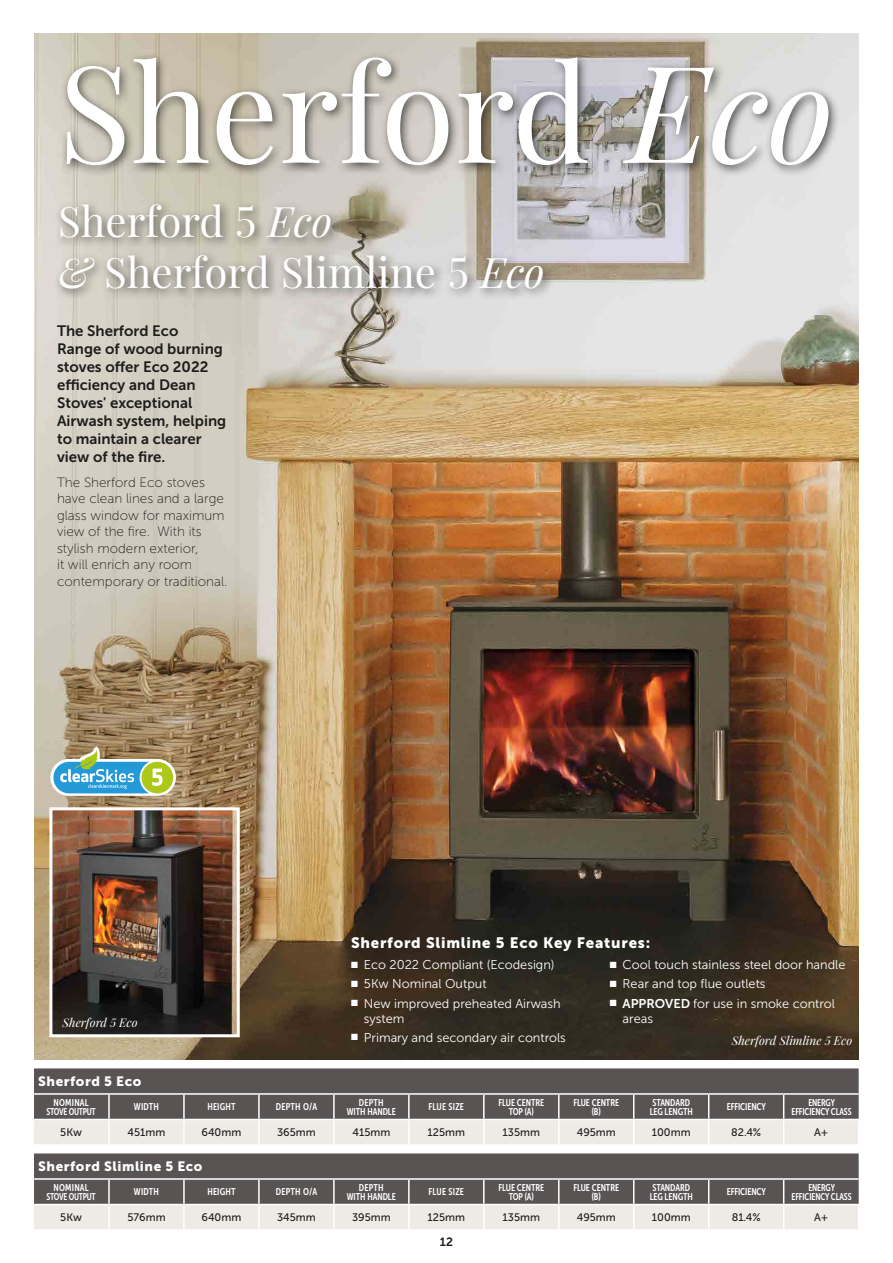
<style>
.page{position:relative;width:893px;height:1263px;background:#fff}
.page>*{position:absolute;margin:0;border:0;box-sizing:border-box;transform-origin:0 0}
.t1{font:135px "Playfair Display";color:#fff}
.t2{font:42px/51px "Playfair Display";color:#fff}
.t3{font:15px/18px "Museo Sans 700";color:#1d1d1b}
.t4{font:15px "Museo Sans 900";letter-spacing:.05em;color:#fff}
.t5{font:13.5px/16.5px "Museo Sans 100";color:#1d1d1b}
.t6{font:13.5px "Museo Sans 900";letter-spacing:.04em;color:#fff}
.t7{font:12.75px/15px "Museo Sans 300";color:#fff}
.t8{font:italic 12px "Playfair Display";color:#fff}
.t9{font:12px "Museo Sans 700";color:#1d1d1b}
.t10{font:10.8px "Museo Sans 500";color:#1d1d1b}
.t11{font:9.75px/9.8px "Museo Sans Cond 700";letter-spacing:-.01em;color:#fff;text-align:center;scale:.94 1}
.t12{font:9.75px/9.8px "Museo Sans Cond 700";letter-spacing:-.01em;color:#fff;text-align:center;scale:.95 1}
.t13{font:9.75px/9.8px "Museo Sans Cond 700";letter-spacing:-.01em;color:#fff;text-align:center;scale:.91 1}
.t14{font:9.75px/9.8px "Museo Sans Cond 700";letter-spacing:-.03em;color:#fff;text-align:center;scale:.95 1}
.t15{font:9.75px "Museo Sans Cond 700";letter-spacing:.02em;color:#fff;scale:.95 1}
.s1{font-style:italic}
.s2{font-family:"Museo Sans 700"}
</style>
<div class="page">
<img style="left:34px;top:34px;width:825px;height:1025px">
<div style="left:61px;top:52px;width:779px;height:125px;background:#1d1d1b;opacity:.75"></div>
<img style="left:53px;top:811px;width:183px;height:222px">
<div style="left:49px;top:807px;width:191px;height:230px;border:3px solid #fff"></div>
<svg style="left:34px;top:1153px;width:825px;height:76px;background:#95908f"></svg>
<svg style="left:34px;top:1068px;width:825px;height:76px;background:#95908f"></svg>
<div style="left:54px;top:198px;width:501px;height:102px;background:#1d1d1b;opacity:.75"></div>
<svg style="left:50px;top:746px;width:126px;height:50px;background:#8db3a6"></svg>
<h1 class="t1" style="left:58px;top:28px;width:777px">Sherford <span class="s1">Eco</span></h1>
<h2 class="t2" style="left:58px;top:195px;width:488px">Sherford 5 <span class="s1">Eco<br>&amp;</span> Sherford Slimline 5 <span class="s1">Eco</span></h2>
<p class="t3" style="left:57px;top:322px;width:171px">The Sherford Eco<br>Range of wood burning stoves offer Eco 2022 efficiency and Dean<br>Stoves' exceptional<br>Airwash system, helping to maintain a clearer view of the fire.</p>
<p class="t5" style="left:57px;top:474px;width:172px">The Sherford Eco stoves have clean lines and a large glass window for maximum view of the fire. With its stylish modern exterior,<br>it will enrich any room contemporary or traditional.</p>
<p class="t8" style="left:63px;top:1014px;width:76px">Sherford 5 Eco</p>
<p class="t4" style="left:351px;top:934px;width:301px">Sherford Slimline 5 Eco Key Features:</p>
<p class="t7" style="left:351px;top:957px;width:205px">■ Eco 2022 Compliant (Ecodesign)</p>
<p class="t7" style="left:351px;top:977px;width:137px">■ 5Kw Nominal Output</p>
<p class="t7" style="left:364px;top:996px;width:198px;text-indent:-13px">■ New improved preheated Airwash system</p>
<p class="t7" style="left:351px;top:1030px;width:216px">■ Primary and secondary air controls</p>
<p class="t7" style="left:610px;top:957px;width:237px">■ Cool touch stainless steel door handle</p>
<p class="t7" style="left:610px;top:977px;width:157px">■ Rear and top flue outlets</p>
<p class="t7" style="left:623px;top:996px;width:214px;text-indent:-13px">■ <span class="s2">APPROVED</span> for use in smoke control areas</p>
<p class="t8" style="left:732px;top:1032px;width:122px">Sherford Slimline 5 Eco</p>
<p class="t6" style="left:38px;top:1073px;width:105px">Sherford 5 Eco</p>
<p class="t14" style="left:47px;top:1097px;width:53px">NOMINAL<br>STOVE OUTPUT</p>
<p class="t12" style="left:134px;top:1102px;width:28px">WIDTH</p>
<p class="t12" style="left:207px;top:1102px;width:31px">HEIGHT</p>
<p class="t12" style="left:276px;top:1102px;width:45px">DEPTH O/A</p>
<p class="t12" style="left:347px;top:1097px;width:53px">DEPTH<br>WITH HANDLE</p>
<p class="t15" style="left:429px;top:1101px;width:39px">FLUE SIZE</p>
<p class="t11" style="left:499px;top:1097px;width:50px">FLUE CENTRE<br>TOP (A)</p>
<p class="t11" style="left:573px;top:1097px;width:50px">FLUE CENTRE (B)</p>
<p class="t11" style="left:650px;top:1097px;width:47px;text-align:left">STANDARD<br>LEG LENGTH</p>
<p class="t11" style="left:727px;top:1102px;width:43px">EFFICIENCY</p>
<p class="t13" style="left:791px;top:1097px;width:68px">ENERGY<br>EFFICIENCY CLASS</p>
<p class="t10" style="left:60px;top:1127px;width:23px">5Kw</p>
<p class="t10" style="left:128px;top:1127px;width:39px">451mm</p>
<p class="t10" style="left:202px;top:1127px;width:41px">640mm</p>
<p class="t10" style="left:277px;top:1127px;width:40px">365mm</p>
<p class="t10" style="left:352px;top:1127px;width:39px">415mm</p>
<p class="t10" style="left:428px;top:1127px;width:39px">125mm</p>
<p class="t10" style="left:503px;top:1127px;width:39px">135mm</p>
<p class="t10" style="left:577px;top:1127px;width:41px">495mm</p>
<p class="t10" style="left:652px;top:1127px;width:40px">100mm</p>
<p class="t10" style="left:731px;top:1127px;width:31px">82.4%</p>
<p class="t10" style="left:814px;top:1127px;width:16px">A+</p>
<p class="t6" style="left:38px;top:1158px;width:166px">Sherford Slimline 5 Eco</p>
<p class="t14" style="left:47px;top:1182px;width:53px">NOMINAL<br>STOVE OUTPUT</p>
<p class="t12" style="left:134px;top:1187px;width:28px">WIDTH</p>
<p class="t12" style="left:207px;top:1187px;width:31px">HEIGHT</p>
<p class="t12" style="left:276px;top:1187px;width:45px">DEPTH O/A</p>
<p class="t12" style="left:347px;top:1182px;width:53px">DEPTH<br>WITH HANDLE</p>
<p class="t15" style="left:429px;top:1186px;width:39px">FLUE SIZE</p>
<p class="t11" style="left:499px;top:1182px;width:50px">FLUE CENTRE<br>TOP (A)</p>
<p class="t11" style="left:573px;top:1182px;width:50px">FLUE CENTRE (B)</p>
<p class="t11" style="left:650px;top:1182px;width:47px;text-align:left">STANDARD<br>LEG LENGTH</p>
<p class="t11" style="left:727px;top:1187px;width:43px">EFFICIENCY</p>
<p class="t13" style="left:791px;top:1182px;width:68px">ENERGY<br>EFFICIENCY CLASS</p>
<p class="t10" style="left:60px;top:1212px;width:23px">5Kw</p>
<p class="t10" style="left:127px;top:1212px;width:40px">576mm</p>
<p class="t10" style="left:202px;top:1212px;width:41px">640mm</p>
<p class="t10" style="left:277px;top:1212px;width:40px">345mm</p>
<p class="t10" style="left:352px;top:1212px;width:40px">395mm</p>
<p class="t10" style="left:428px;top:1212px;width:39px">125mm</p>
<p class="t10" style="left:503px;top:1212px;width:39px">135mm</p>
<p class="t10" style="left:577px;top:1212px;width:41px">495mm</p>
<p class="t10" style="left:652px;top:1212px;width:40px">100mm</p>
<p class="t10" style="left:732px;top:1212px;width:31px">81.4%</p>
<p class="t10" style="left:814px;top:1212px;width:16px">A+</p>
<p class="t9" style="left:440px;top:1235px;width:15px">12</p>
</div>
